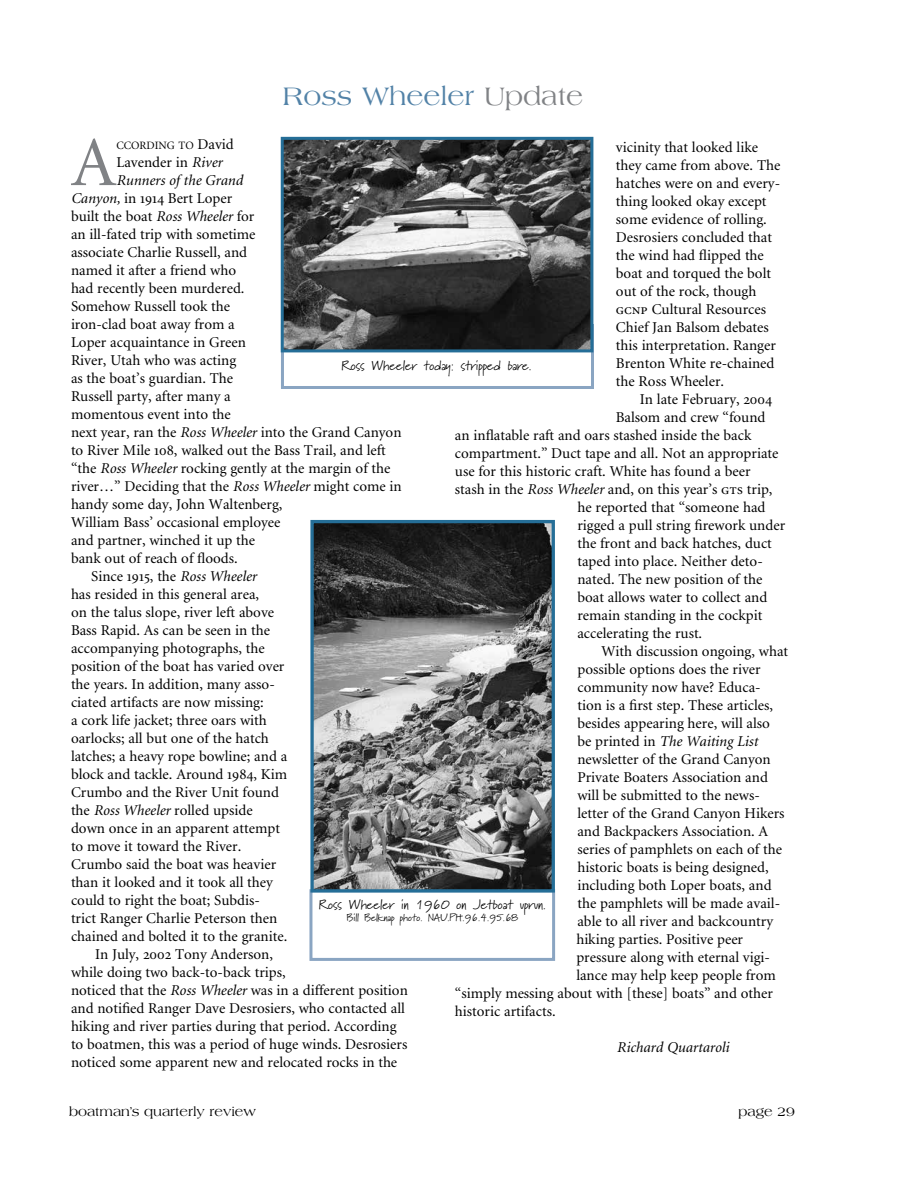
<style>
.page{position:relative;width:918px;height:1188px;background:#fff}
.page>*{position:absolute;margin:0;border:0;box-sizing:border-box;transform-origin:0 0}
.t1{font:70.35px "Minion";color:#808285}
.t2{font:27px "Americana";color:#5282a7}
.t3{font:15px/18px "Minion";color:#000}
.t4{font:italic 15px "Minion";color:#000}
.t5{font:13.5px "Marydale";color:#000}
.t6{font:13.5px "Americana";color:#000}
.t7{font:11.25px "Minion";color:#000}
.t8{font:10.5px "Marydale";color:#000}
.s1{color:#808285}
.s2{font-size:15px}
.s3{font-family:"Minion Exp"}
.s4{font-style:italic}
.s5{font-style:normal}
.s6{font-family:"Minion Exp";font-style:normal}
</style>
<div class="page">
<div style="left:309px;top:889px;width:246px;height:72px;border:3px solid #8aa5c2"></div>
<div style="left:281px;top:324px;width:313px;height:65px;border:3px solid #8aa5c2"></div>
<img style="left:314px;top:524px;width:237px;height:365px">
<div style="left:310px;top:520px;width:245px;height:373px;border:3px solid #256e97"></div>
<img style="left:285px;top:141px;width:304px;height:207px">
<div style="left:281px;top:137px;width:312px;height:215px;border:3px solid #256e97"></div>
<h2 class="t2" style="left:283px;top:82px;width:302px">Ross Wheeler <span class="s1">Update</span></h2>
<h1 class="t1" style="left:71px;top:128px;width:47px">A</h1>
<p class="t7" style="left:116px;top:140px;width:119px">CCORDING TO <span class="s2">David</span></p>
<p class="t3" style="left:616px;top:139px;width:166px">vicinity that looked like they came from above. The hatches were on and every&shy;thing looked okay except some evidence of rolling.<br>Desrosiers concluded that the wind had flipped the boat and torqued the bolt out of the rock, though <span class="s3">gcnp</span> Cultural Resources<br>Chief Jan Balsom debates this interpretation. Ranger<br>Brenton White re-chained the Ross Wheeler.</p>
<p class="t3" style="left:640px;top:391px;width:134px">In late February, <span class="s3">2004</span></p>
<p class="t3" style="left:616px;top:409px;width:151px">Balsom and crew “found</p>
<p class="t3" style="left:455px;top:427px;width:298px">an inflatable raft and oars stashed inside the back</p>
<p class="t3" style="left:455px;top:445px;width:325px">compartment.” Duct tape and all. Not an appropriate</p>
<p class="t3" style="left:455px;top:463px;width:297px">use for this historic craft. White has found a beer</p>
<p class="t3" style="left:455px;top:481px;width:319px">stash in the <span class="s4">Ross Wheeler</span> and, on this year’s <span class="s3">gts</span> trip,</p>
<p class="t3" style="left:577px;top:499px;width:190px">he reported that “someone had</p>
<p class="t3" style="left:577px;top:517px;width:209px">rigged a pull string firework under</p>
<p class="t3" style="left:577px;top:535px;width:196px">the front and back hatches, duct</p>
<p class="t3" style="left:577px;top:553px;width:187px">taped into place. Neither deto-</p>
<p class="t3" style="left:577px;top:571px;width:186px">nated. The new position of the</p>
<p class="t3" style="left:577px;top:589px;width:191px">boat allows water to collect and</p>
<p class="t3" style="left:577px;top:607px;width:186px">remain standing in the cockpit</p>
<p class="t3" style="left:577px;top:625px;width:126px">accelerating the rust.</p>
<p class="t3" style="left:601px;top:643px;width:188px">With discussion ongoing, what</p>
<p class="t3" style="left:577px;top:661px;width:185px">possible options does the river</p>
<p class="t3" style="left:577px;top:679px;width:185px">community now have? Educa-</p>
<p class="t3" style="left:577px;top:697px;width:197px">tion is a first step. These articles,</p>
<p class="t3" style="left:577px;top:715px;width:194px">besides appearing here, will also</p>
<p class="t4" style="left:577px;top:734px;width:182px"><span class="s5">be printed in</span> The Waiting List</p>
<p class="t3" style="left:577px;top:751px;width:195px">newsletter of the Grand Canyon</p>
<p class="t3" style="left:577px;top:769px;width:192px">Private Boaters Association and</p>
<p class="t3" style="left:577px;top:787px;width:184px">will be submitted to the news-</p>
<p class="t3" style="left:577px;top:805px;width:209px">letter of the Grand Canyon Hikers</p>
<p class="t3" style="left:577px;top:823px;width:192px">and Backpackers Association. A</p>
<p class="t3" style="left:577px;top:841px;width:206px">series of pamphlets on each of the</p>
<p class="t3" style="left:577px;top:859px;width:193px">historic boats is being designed,</p>
<p class="t3" style="left:577px;top:877px;width:196px">including both Loper boats, and</p>
<p class="t3" style="left:577px;top:895px;width:204px">the pamphlets will be made avail-</p>
<p class="t3" style="left:577px;top:913px;width:197px">able to all river and backcountry</p>
<p class="t3" style="left:576px;top:931px;width:168px">hiking parties. Positive peer</p>
<p class="t3" style="left:576px;top:949px;width:195px">pressure along with eternal vigi-</p>
<p class="t3" style="left:576px;top:967px;width:201px">lance may help keep people from</p>
<p class="t3" style="left:455px;top:985px;width:319px">“simply messing about with [these] boats” and other</p>
<p class="t3" style="left:455px;top:1003px;width:102px">historic artifacts.</p>
<p class="t4" style="left:617px;top:1040px;width:114px">Richard Quartaroli</p>
<p class="t3" style="left:116px;top:154px;width:108px">Lavender in <span class="s4">River</span></p>
<p class="t4" style="left:116px;top:173px;width:128px">Runners of the Grand</p>
<p class="t3" style="left:71px;top:190px;width:163px"><span class="s4">Canyon,</span> in <span class="s3">1914</span> Bert Loper</p>
<p class="t3" style="left:71px;top:208px;width:185px">built the boat <span class="s4">Ross Wheeler</span> for</p>
<p class="t3" style="left:71px;top:226px;width:186px">an ill-fated trip with sometime</p>
<p class="t3" style="left:71px;top:244px;width:178px">associate Charlie Russell, and</p>
<p class="t3" style="left:71px;top:262px;width:167px">named it after a friend who</p>
<p class="t3" style="left:71px;top:280px;width:175px">had recently been murdered.</p>
<p class="t3" style="left:71px;top:298px;width:161px">Somehow Russell took the</p>
<p class="t3" style="left:71px;top:316px;width:165px">iron-clad boat away from a</p>
<p class="t3" style="left:71px;top:334px;width:177px">Loper acquaintance in Green</p>
<p class="t3" style="left:71px;top:352px;width:167px">River, Utah who was acting</p>
<p class="t3" style="left:71px;top:370px;width:164px">as the boat’s guardian. The</p>
<p class="t3" style="left:71px;top:388px;width:161px">Russell party, after many a</p>
<p class="t3" style="left:71px;top:406px;width:161px">momentous event into the</p>
<p class="t3" style="left:71px;top:424px;width:332px">next year, ran the <span class="s4">Ross Wheeler</span> into the Grand Canyon</p>
<p class="t3" style="left:71px;top:442px;width:316px">to River Mile <span class="s3">10</span>8, walked out the Bass Trail, and left</p>
<p class="t3" style="left:71px;top:460px;width:321px">“the <span class="s4">Ross Wheeler</span> rocking gently at the margin of the</p>
<p class="t3" style="left:71px;top:478px;width:332px">river…” Deciding that the <span class="s4">Ross Wheeler</span> might come in</p>
<p class="t3" style="left:71px;top:496px;width:213px">handy some day, John Waltenberg,</p>
<p class="t3" style="left:71px;top:514px;width:211px">William Bass’ occasional employee</p>
<p class="t3" style="left:71px;top:532px;width:186px">and partner, winched it up the</p>
<p class="t3" style="left:71px;top:550px;width:168px">bank out of reach of floods.</p>
<p class="t4" style="left:91px;top:569px;width:167px"><span class="s5">Since</span> <span class="s6">1915</span><span class="s5">, the</span> Ross Wheeler</p>
<p class="t3" style="left:71px;top:586px;width:190px">has resided in this general area,</p>
<p class="t3" style="left:71px;top:604px;width:205px">on the talus slope, river left above</p>
<p class="t3" style="left:71px;top:622px;width:201px">Bass Rapid. As can be seen in the</p>
<p class="t3" style="left:71px;top:640px;width:195px">accompanying photographs, the</p>
<p class="t3" style="left:71px;top:658px;width:215px">position of the boat has varied over</p>
<p class="t3" style="left:71px;top:676px;width:205px">the years. In addition, many asso-</p>
<p class="t3" style="left:71px;top:694px;width:194px">ciated artifacts are now missing:</p>
<p class="t3" style="left:71px;top:712px;width:197px">a cork life jacket; three oars with</p>
<p class="t3" style="left:71px;top:730px;width:199px">oarlocks; all but one of the hatch</p>
<p class="t3" style="left:71px;top:748px;width:218px">latches; a heavy rope bowline; and a</p>
<p class="t3" style="left:71px;top:766px;width:218px">block and tackle. Around <span class="s3">19</span>8<span class="s3">4</span>, Kim</p>
<p class="t3" style="left:71px;top:784px;width:210px">Crumbo and the River Unit found</p>
<p class="t3" style="left:71px;top:802px;width:183px">the <span class="s4">Ross Wheeler</span> rolled upside</p>
<p class="t3" style="left:71px;top:820px;width:210px">down once in an apparent attempt</p>
<p class="t3" style="left:71px;top:838px;width:172px">to move it toward the River.</p>
<p class="t3" style="left:71px;top:856px;width:207px">Crumbo said the boat was heavier</p>
<p class="t3" style="left:71px;top:874px;width:203px">than it looked and it took all they</p>
<p class="t3" style="left:71px;top:892px;width:190px">could to right the boat; Subdis-</p>
<p class="t3" style="left:71px;top:910px;width:208px">trict Ranger Charlie Peterson then</p>
<p class="t3" style="left:71px;top:928px;width:218px">chained and bolted it to the granite.</p>
<p class="t3" style="left:95px;top:946px;width:179px">In July, <span class="s3">2002</span> Tony Anderson,</p>
<p class="t3" style="left:71px;top:964px;width:216px">while doing two back-to-back trips,</p>
<p class="t3" style="left:71px;top:982px;width:338px">noticed that the <span class="s4">Ross Wheeler</span> was in a different position</p>
<p class="t3" style="left:71px;top:1000px;width:335px">and notified Ranger Dave Desrosiers, who contacted all</p>
<p class="t3" style="left:71px;top:1018px;width:327px">hiking and river parties during that period. According</p>
<p class="t3" style="left:71px;top:1036px;width:338px">to boatmen, this was a period of huge winds. Desrosiers</p>
<p class="t3" style="left:71px;top:1054px;width:328px">noticed some apparent new and relocated rocks in the</p>
<p class="t5" style="left:342px;top:357px;width:192px">Ross Wheeler today: stripped bare.</p>
<p class="t5" style="left:319px;top:896px;width:229px">Ross Wheeler in 1960 on Jetboat uprun.</p>
<p class="t8" style="left:347px;top:911px;width:173px">Bill Belknap photo. NAU.PH.96.4.95.68</p>
<p class="t6" style="left:69px;top:1104px;width:188px">boatman’s quarterly review</p>
<p class="t6" style="left:738px;top:1104px;width:58px">page 29</p>
</div>
